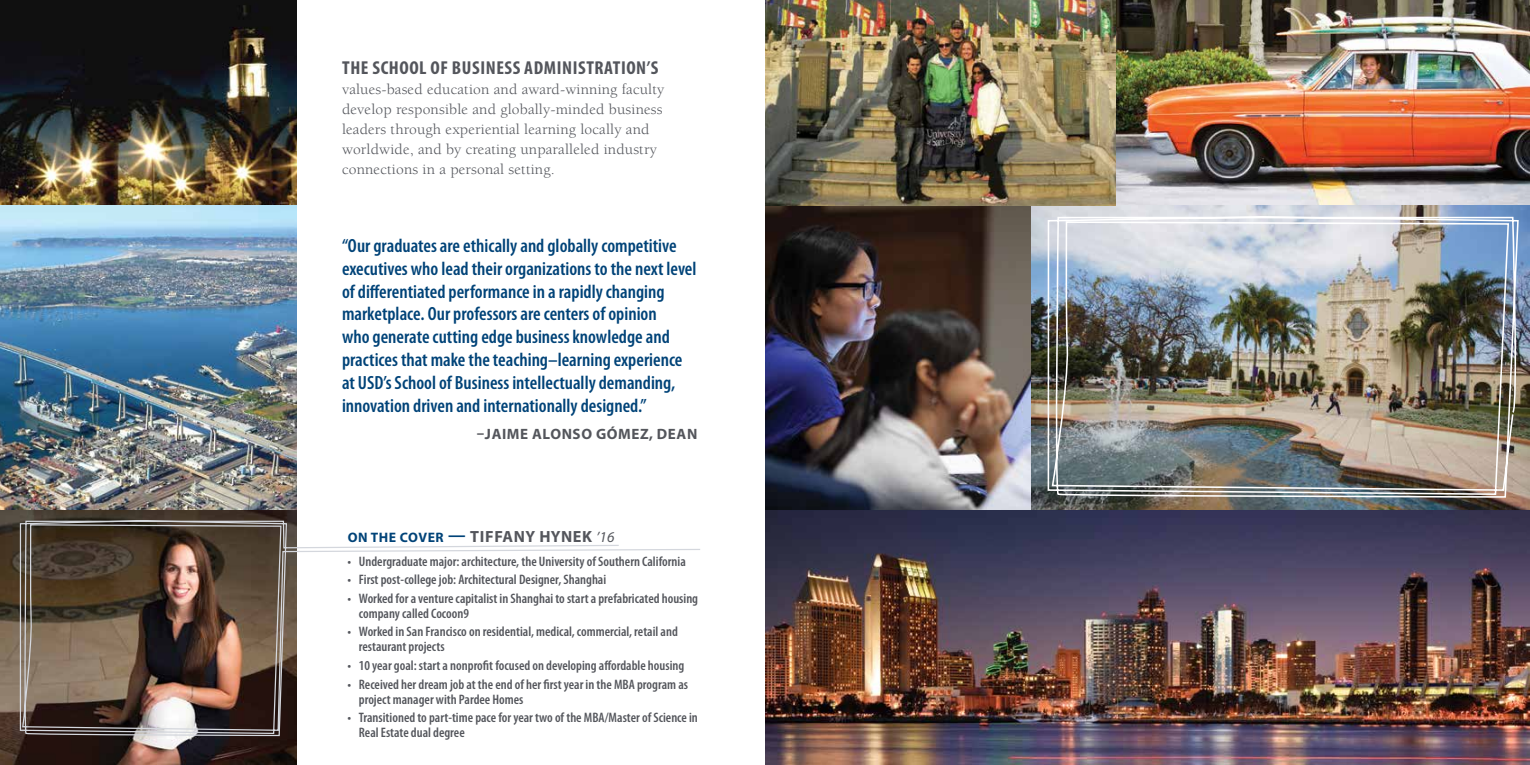
<style>
.page{position:relative;width:1530px;height:765px;background:#fff}
.page>*{position:absolute;margin:0;border:0;box-sizing:border-box;transform-origin:0 0}
.t1{font:600 condensed 19.12px/22.8px "Myriad Pro";color:#004378}
.t2{font:700 condensed 18.75px "Myriad Pro";letter-spacing:.03em;color:#54565c}
.t3{font:700 16.25px "Myriad Pro";letter-spacing:.04em;color:#54565c}
.t4{font:15px/20px "Berkeley Std";letter-spacing:.01em;color:#54565c}
.t5{font:700 15px "Myriad Pro";letter-spacing:.04em;color:#54565c}
.t6{font:600 condensed 13.75px/15px "Myriad Pro";color:#54565c}
.s1{font-size:13.75px;color:#004378}
.s2{font-size:17.5px;color:#004378}
.s3{font-weight:400;font-style:italic;font-size:15px}
</style>
<div class="page">
<img style="left:1116px;top:0;width:414px;height:205px">
<img style="left:765px;top:510px;width:765px;height:255px">
<img style="left:0;top:0;width:297px;height:765px">
<img style="left:765px;top:205px;width:765px;height:305px">
<img style="left:1047px;top:218px;width:473px;height:347px">
<svg style="left:19px;top:521px;width:681px;height:244px"></svg>
<img style="left:765px;top:0;width:351px;height:205px">
<h2 class="t2" style="left:342px;top:56px;width:318px">THE SCHOOL OF BUSINESS ADMINISTRATION’S</h2>
<p class="t4" style="left:342px;top:80px;width:324px">values-based education and award-winning faculty develop responsible and globally-minded business leaders through experiential learning locally and worldwide, and by creating unparalleled industry connections in a personal setting.</p>
<p class="t1" style="left:342px;top:234px;width:356px">“Our graduates are ethically and globally competitive executives who lead their organizations to the next level of differentiated performance in a rapidly changing marketplace. Our professors are centers of opinion<br>who generate cutting edge business knowledge and practices that make the teaching–learning experience at USD’s School of Business intellectually demanding, innovation driven and internationally designed.”</p>
<p class="t5" style="left:477px;top:424px;width:222px">–JAIME ALONSO GÓMEZ, DEAN</p>
<p class="t3" style="left:348px;top:526px;width:268px"><span class="s1">ON THE COVER</span> <span class="s2">—</span> TIFFANY HYNEK <span class="s3">’16</span></p>
<p class="t6" style="left:348px;top:553px;width:340px">• Undergraduate major: architecture, the University of Southern California</p>
<p class="t6" style="left:348px;top:572px;width:260px">• First post-college job: Architectural Designer, Shanghai</p>
<p class="t6" style="left:359px;top:590px;width:341px;text-indent:-11px">• Worked for a venture capitalist in Shanghai to start a prefabricated housing company called Cocoon9</p>
<p class="t6" style="left:359px;top:624px;width:321px;text-indent:-11px">• Worked in San Francisco on residential, medical, commercial, retail and restaurant projects</p>
<p class="t6" style="left:348px;top:658px;width:338px">• 10 year goal: start a nonprofit focused on developing affordable housing</p>
<p class="t6" style="left:359px;top:676px;width:331px;text-indent:-11px">• Received her dream job at the end of her first year in the MBA program as project manager with Pardee Homes</p>
<p class="t6" style="left:359px;top:710px;width:341px;text-indent:-11px">• Transitioned to part-time pace for year two of the MBA/Master of Science in<br>Real Estate dual degree</p>
</div>
